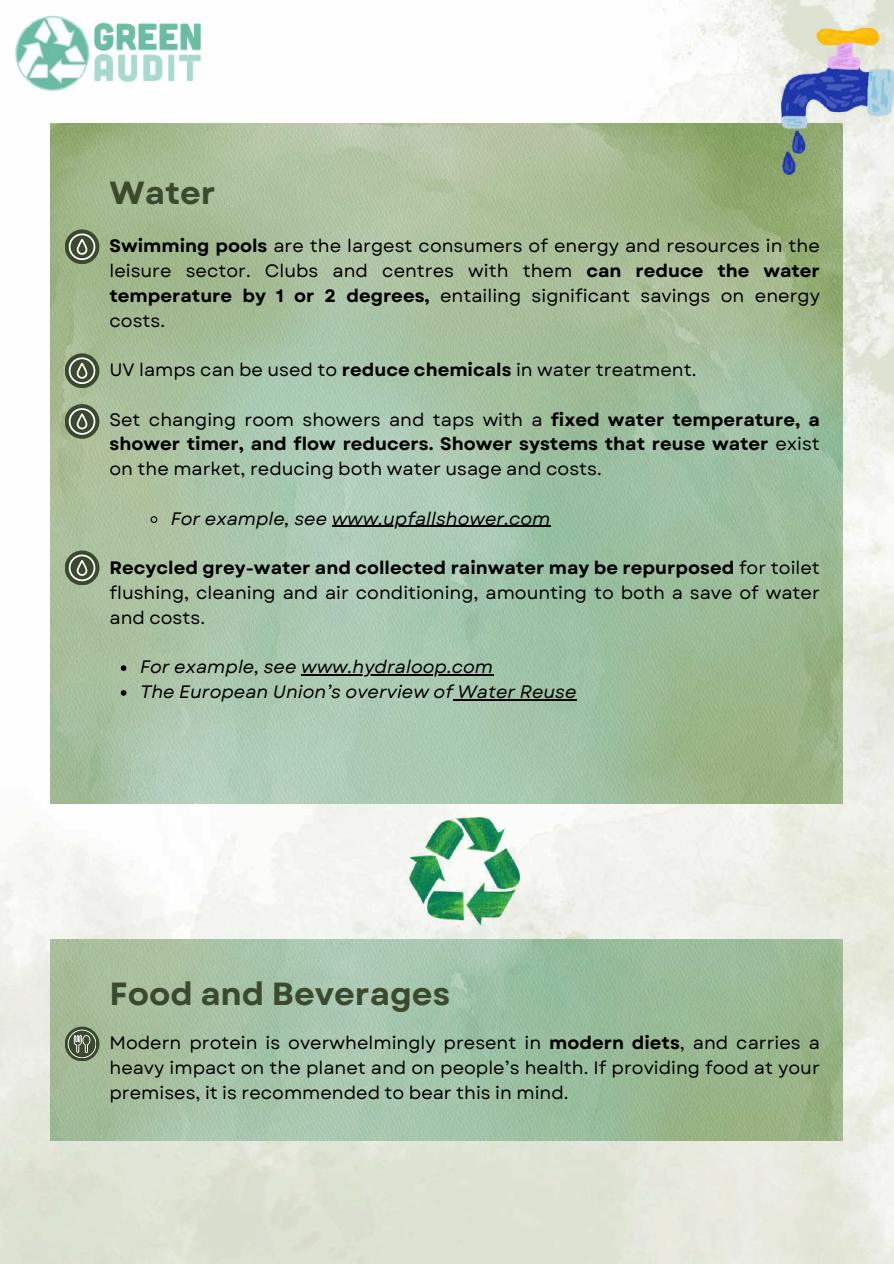
<style>
.page{position:relative;width:894px;height:1264px;background:#fff}
.page>*{position:absolute;margin:0;border:0;box-sizing:border-box;transform-origin:0 0}
.t1{font:700 31.95px "Garet";color:#3b4a2e}
.t2{font:18px/24.8px "Garet";color:#000;text-align:justify}
.t3{font:italic 18px/24.8px "Garet";color:#000}
.s1{font-weight:700}
</style>
<div class="page">
<img style="left:0;top:0;width:893px;height:1263px">
<img style="left:51px;top:123px;width:791px;height:680px">
<img style="left:14px;top:11px;width:190px;height:82px">
<div style="left:65px;top:229px;width:34px;height:35px;background:#3b4a2e;border-radius:50%"></div>
<svg style="left:69px;top:233px;width:26px;height:27px"></svg>
<div style="left:65px;top:353px;width:34px;height:35px;background:#3b4a2e;border-radius:50%"></div>
<svg style="left:69px;top:357px;width:26px;height:27px"></svg>
<div style="left:65px;top:404px;width:34px;height:35px;background:#3b4a2e;border-radius:50%"></div>
<svg style="left:69px;top:408px;width:26px;height:27px"></svg>
<div style="left:65px;top:550px;width:34px;height:35px;background:#3b4a2e;border-radius:50%"></div>
<svg style="left:69px;top:554px;width:26px;height:27px"></svg>
<img style="left:51px;top:939px;width:791px;height:201px">
<svg style="left:65px;top:1026px;width:34px;height:35px"></svg>
<svg style="left:68px;top:1029px;width:28px;height:28px"></svg>
<img style="left:780px;top:28px;width:113px;height:146px">
<img style="left:409px;top:817px;width:110px;height:108px">
<svg style="left:150px;top:515px;width:8px;height:9px"></svg>
<hr style="left:331px;top:526px;width:219px;height:1px;background:#000">
<svg style="left:121px;top:665px;width:5px;height:6px"></svg>
<hr style="left:301px;top:674px;width:192px;height:1px;background:#000">
<svg style="left:121px;top:690px;width:5px;height:5px"></svg>
<hr style="left:457px;top:699px;width:119px;height:1px;background:#000">
<h1 class="t1" style="left:109px;top:170px;width:107px">Water</h1>
<p class="t2" style="left:109px;top:234px;width:711px"><span class="s1">Swimming pools</span> are the largest consumers of energy and resources in the leisure sector. Clubs and centres with them <span class="s1">can reduce the water temperature by 1 or 2 degrees,</span> entailing significant savings on energy costs.</p>
<p class="t2" style="left:109px;top:357px;width:588px">UV lamps can be used to <span class="s1">reduce chemicals</span> in water treatment.</p>
<p class="t2" style="left:109px;top:407px;width:711px">Set changing room showers and taps with a <span class="s1">fixed water temperature, a shower timer, and flow reducers. Shower systems that reuse water</span> exist on the market, reducing both water usage and costs.</p>
<p class="t3" style="left:171px;top:506px;width:381px">For example, see www.upfallshower.com</p>
<p class="t2" style="left:109px;top:555px;width:711px"><span class="s1">Recycled grey-water and collected rainwater may be repurposed</span> for toilet flushing, cleaning and air conditioning, amounting to both a save of water and costs.</p>
<p class="t3" style="left:140px;top:654px;width:438px">For example, see www.hydraloop.com<br>The European Union’s overview of Water Reuse</p>
<h1 class="t1" style="left:109px;top:970px;width:342px">Food and Beverages</h1>
<p class="t2" style="left:109px;top:1030px;width:711px">Modern protein is overwhelmingly present in <span class="s1">modern diets</span>, and carries a heavy impact on the planet and on people’s health. If providing food at your premises, it is recommended to bear this in mind.</p>
</div>
